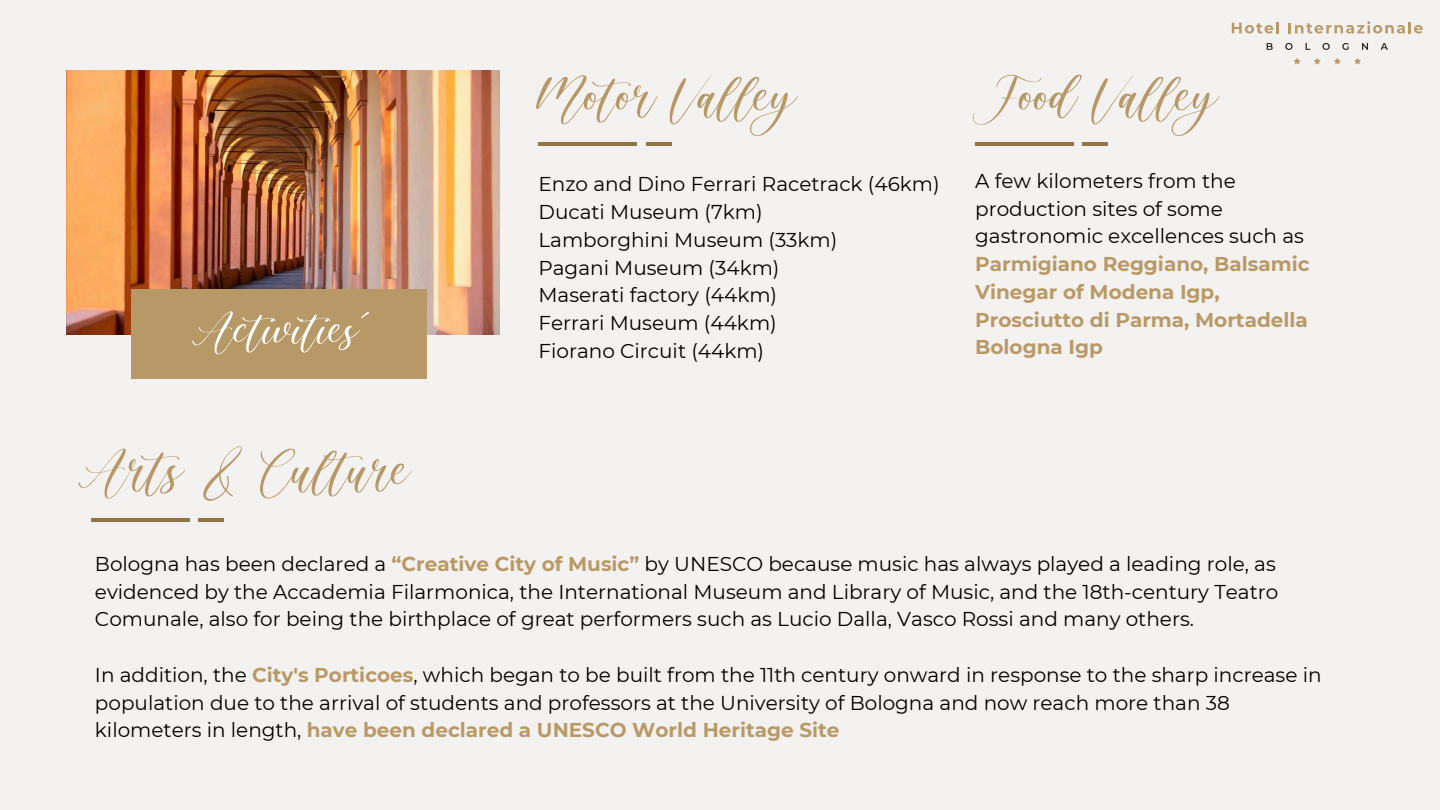
<style>
.page{position:relative;width:1440px;height:810px;background:#f4f2f1}
.page>*{position:absolute;margin:0;border:0;box-sizing:border-box;transform-origin:0 0}
.t1{font:70px "Elegante";color:#b79867}
.t2{font:60.1px "Elegante";color:#fff}
.t3{font:20px/27.8px "Montserrat";color:#000}
.t4{font:700 20px/27.8px "Montserrat";color:#b99a67}
.s1{font-weight:700;color:#b99a67}
</style>
<div class="page">
<hr style="left:538px;top:142px;width:99px;height:4px;background:#927343">
<hr style="left:646px;top:142px;width:25px;height:4px;background:#927343">
<hr style="left:91px;top:518px;width:98px;height:4px;background:#927343">
<hr style="left:198px;top:518px;width:26px;height:4px;background:#927343">
<hr style="left:975px;top:142px;width:98px;height:4px;background:#927343">
<hr style="left:1082px;top:142px;width:26px;height:4px;background:#927343">
<img style="left:67px;top:70px;width:433px;height:264px">
<div style="left:132px;top:289px;width:295px;height:89px;background:#b79867"></div>
<svg style="left:1232px;top:22px;width:47px;height:12px"></svg>
<svg style="left:1289px;top:21px;width:134px;height:13px"></svg>
<svg style="left:1293px;top:58px;width:8px;height:6px"></svg>
<svg style="left:1314px;top:58px;width:7px;height:6px"></svg>
<svg style="left:1334px;top:58px;width:7px;height:6px"></svg>
<svg style="left:1354px;top:58px;width:7px;height:6px"></svg>
<svg style="left:1267px;top:43px;width:6px;height:7px"></svg>
<svg style="left:1285px;top:43px;width:8px;height:7px"></svg>
<svg style="left:1306px;top:43px;width:4px;height:7px"></svg>
<svg style="left:1322px;top:43px;width:8px;height:7px"></svg>
<svg style="left:1342px;top:43px;width:7px;height:7px"></svg>
<svg style="left:1362px;top:43px;width:6px;height:7px"></svg>
<svg style="left:1381px;top:43px;width:7px;height:7px"></svg>
<h2 class="t2" style="left:194px;top:300px;width:176px">Activities’</h2>
<h1 class="t1" style="left:81px;top:435px;width:330px">Arts &amp; Culture</h1>
<h1 class="t1" style="left:538px;top:62px;width:259px">Motor Valley</h1>
<p class="t3" style="left:538px;top:170px;width:403px">Enzo and Dino Ferrari Racetrack (46km)<br>Ducati Museum (7km)<br>Lamborghini Museum (33km)<br>Pagani Museum (34km)<br>Maserati factory (44km)<br>Ferrari Museum (44km)<br>Fiorano Circuit (44km)</p>
<h1 class="t1" style="left:975px;top:62px;width:244px">Food Valley</h1>
<p class="t3" style="left:975px;top:167px;width:330px">A few kilometers from the production sites of some gastronomic excellences such as</p>
<p class="t4" style="left:975px;top:250px;width:336px">Parmigiano Reggiano, Balsamic<br>Vinegar of Modena Igp,<br>Prosciutto di Parma, Mortadella<br>Bologna Igp</p>
<p class="t3" style="left:95px;top:550px;width:1185px">Bologna has been declared a <span class="s1">“Creative City of Music”</span> by UNESCO because music has always played a leading role, as evidenced by the Accademia Filarmonica, the International Museum and Library of Music, and the 18th-century Teatro<br>Comunale, also for being the birthplace of great performers such as Lucio Dalla, Vasco Rossi and many others.</p>
<p class="t3" style="left:95px;top:661px;width:1228px">In addition, the <span class="s1">City's Porticoes</span>, which began to be built from the 11th century onward in response to the sharp increase in population due to the arrival of students and professors at the University of Bologna and now reach more than 38 kilometers in length, <span class="s1">have been declared a UNESCO World Heritage Site</span></p>
</div>
